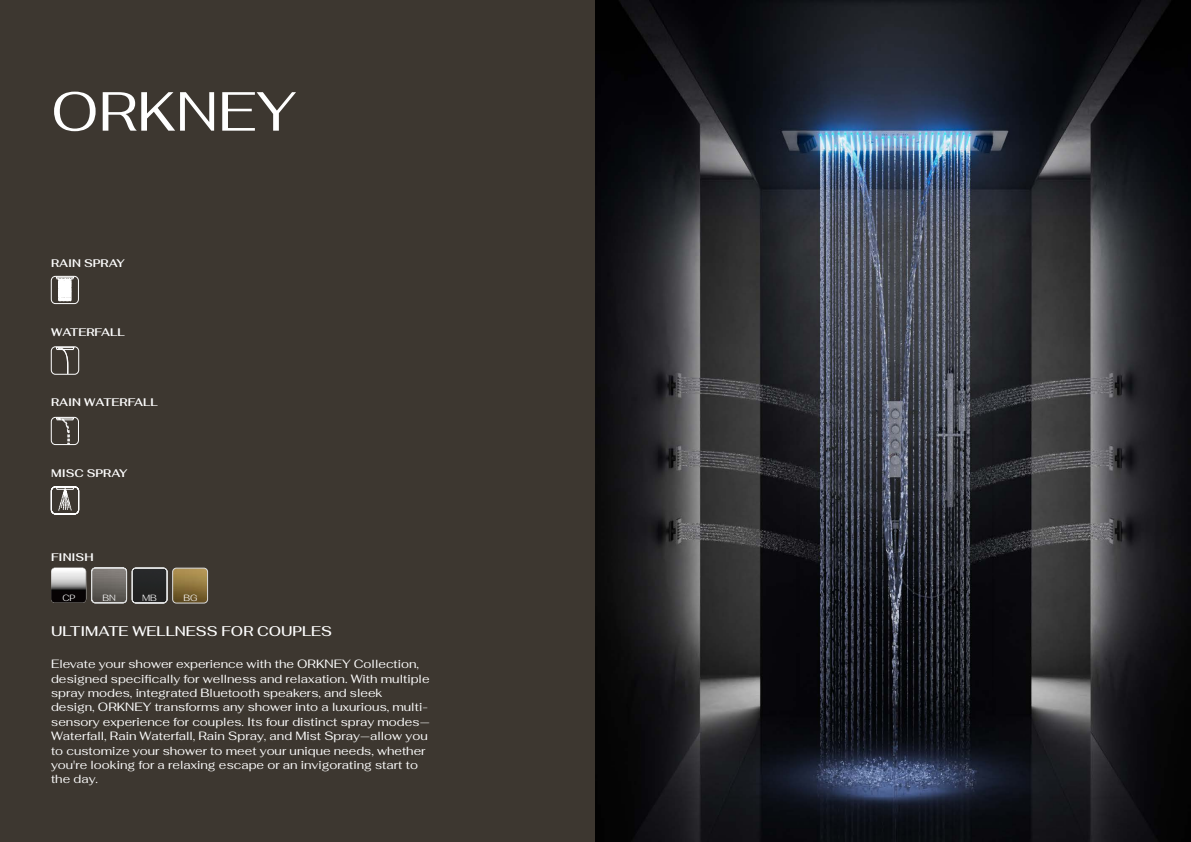
<style>
.page{position:relative;width:1191px;height:842px;background:#fff}
.page>*{position:absolute;margin:0;border:0;box-sizing:border-box;transform-origin:0 0}
.t1{font:55px "Fahkwang";color:#fff}
.t2{font:500 14px "Fahkwang";color:#fff}
.t3{font:12px/14.4px "Fahkwang";color:#fff}
.t4{font:600 11px "Fahkwang";color:#fff}
.t5{font:300 9px "Fahkwang";color:#fff}
</style>
<div class="page">
<div style="left:0;top:0;width:595px;height:842px;background:#3d3730"></div>
<img style="left:173px;top:568px;width:35px;height:35px">
<div style="left:172px;top:568px;width:36px;height:35px;border:1px solid #dcdddd;border-radius:4px"></div>
<svg style="left:51px;top:568px;width:116px;height:35px;background:#62605f"></svg>
<img style="left:595px;top:0;width:596px;height:842px">
<div style="left:51px;top:276px;width:28px;height:28px;border:1px solid #fff;border-radius:4px"></div>
<svg style="left:56px;top:277px;width:18px;height:24px"></svg>
<div style="left:51px;top:347px;width:28px;height:27px;border:1px solid #fff;border-radius:4px"></div>
<svg style="left:56px;top:346px;width:19px;height:28px"></svg>
<div style="left:51px;top:417px;width:28px;height:28px;border:1px solid #fff;border-radius:4px"></div>
<svg style="left:56px;top:416px;width:18px;height:29px"></svg>
<svg style="left:51px;top:486px;width:28px;height:28px"></svg>
<h1 class="t1" style="left:51px;top:64px;width:247px">ORKNEY</h1>
<p class="t4" style="left:51px;top:254px;width:75px">RAIN SPRAY</p>
<p class="t4" style="left:51px;top:322px;width:75px">WATERFALL</p>
<p class="t4" style="left:51px;top:393px;width:108px">RAIN WATERFALL</p>
<p class="t4" style="left:51px;top:463px;width:78px">MISC SPRAY</p>
<p class="t4" style="left:51px;top:547px;width:44px">FINISH</p>
<p class="t5" style="left:62px;top:590px;width:14px">CP</p>
<p class="t5" style="left:103px;top:590px;width:15px">BN</p>
<p class="t5" style="left:142px;top:591px;width:16px">MB</p>
<p class="t5" style="left:184px;top:591px;width:15px">BG</p>
<p class="t2" style="left:51px;top:619px;width:283px">ULTIMATE WELLNESS FOR COUPLES</p>
<p class="t3" style="left:51px;top:656px;width:380px">Elevate your shower experience with the ORKNEY Collection, designed specifically for wellness and relaxation. With multiple spray modes, integrated Bluetooth speakers, and sleek<br>design, ORKNEY transforms any shower into a luxurious, multi&shy;sensory experience for couples. Its four distinct spray modes— Waterfall, Rain Waterfall, Rain Spray, and Mist Spray—allow you to customize your shower to meet your unique needs, whether you're looking for a relaxing escape or an invigorating start to the day.</p>
</div>
